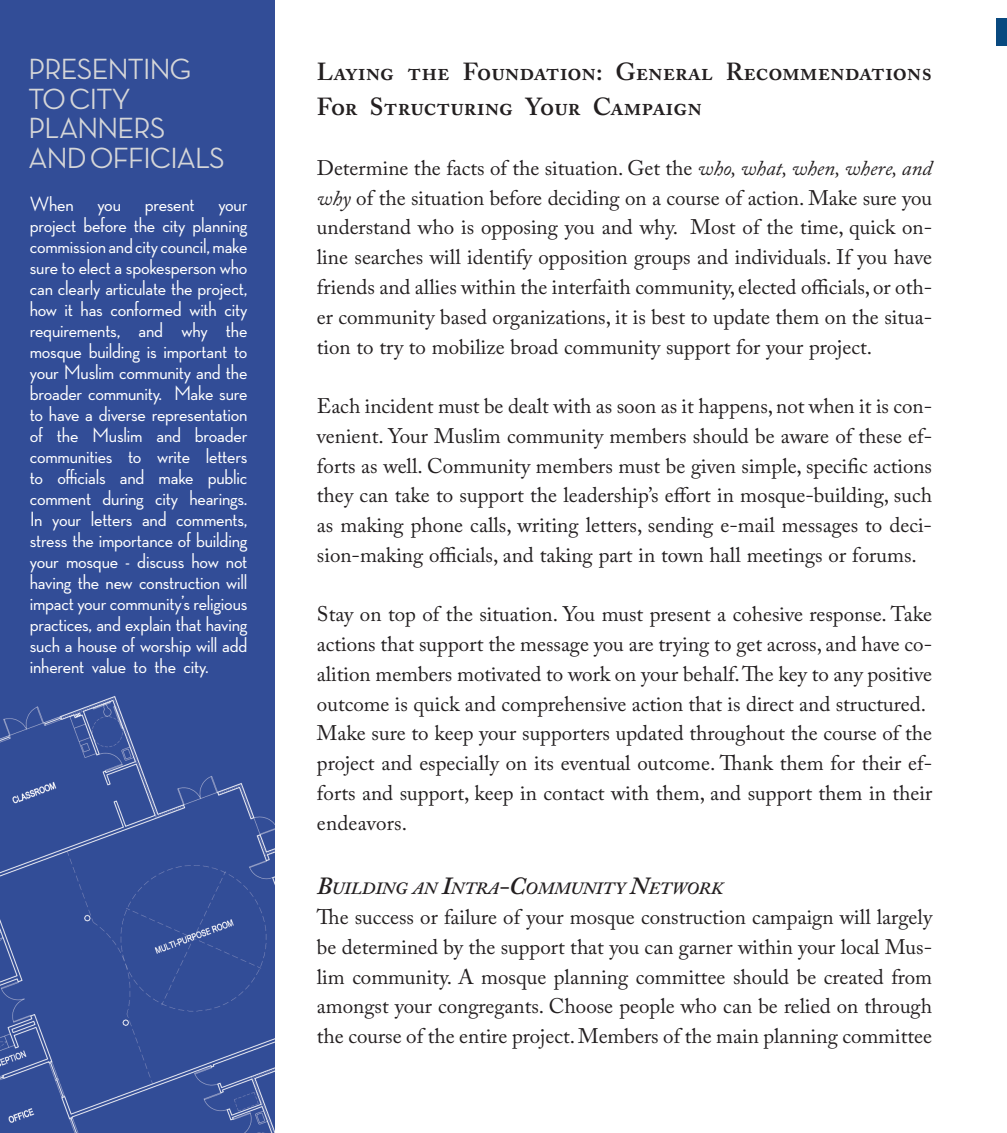
<style>
.page{position:relative;width:1007px;height:1133px;background:#fff}
.page>*{position:absolute;margin:0;border:0;box-sizing:border-box;transform-origin:0 0}
.t1{font:500 29.75px/29.8px "Neutra Disp";letter-spacing:-.025em;color:#d5d6d8}
.t2{font:600 24.5px/35px "Adobe Caslon Pro";color:#231f20}
.t3{font:21px/29.8px "Adobe Caslon Pro";color:#231f20;text-align:justify}
.t4{font:500 21px/21px "Neutra Disp";letter-spacing:-.01em;color:#fff;text-align:justify}
.t5{font:italic 600 17.15px "Adobe Caslon Pro";color:#231f20}
.s1{font-style:italic}
.s2{font-size:24.5px}
</style>
<div class="page">
<div style="left:996px;top:18px;width:11px;height:28px;background:#09497f"></div>
<div style="left:0;top:0;width:274px;height:1133px;background:#324d97"></div>
<h1 class="t1" style="left:29px;top:54px;width:198px">Presenting to City<br>Planners and Officials</h1>
<p class="t4" style="left:30px;top:193px;width:219px">When you present your project before the city planning commission and city council, make sure to elect a spokesperson who can clearly articulate the project, how it has conformed with city requirements, and why the mosque building is important to your Muslim community and the broader community. Make sure to have a diverse representation of the Muslim and broader communities to write letters to officials and make public comment during city hearings.<br>I n your letters and comments, stress the importance of building your mosque - discuss how not having the new construction will impact your community’s religious practices, and explain that having such a house of worship will add inherent value to the city.</p>
<p class="t2" style="left:317px;top:54px;width:617px">Laying the Foundation: General Recommendations<br>For Structuring Your Campaign</p>
<p class="t3" style="left:317px;top:153px;width:617px">Determine the facts of the situation. Get the <span class="s1">who, what, when, where, and why</span> of the situation before deciding on a course of action. Make sure you understand who is opposing you and why. Most of the time, quick on&shy;line searches will identify opposition groups and individuals. If you have friends and allies within the interfaith community, elected officials, or oth&shy;er community based organizations, it is best to update them on the situa&shy;tion to try to mobilize broad community support for your project.</p>
<p class="t3" style="left:317px;top:391px;width:617px">Each incident must be dealt with as soon as it happens, not when it is con&shy;venient. Your Muslim community members should be aware of these ef&shy;forts as well. Community members must be given simple, specific actions they can take to support the leadership’s effort in mosque-building, such as making phone calls, writing letters, sending e-mail messages to deci&shy;sion-making officials, and taking part in town hall meetings or forums.</p>
<p class="t3" style="left:317px;top:599px;width:617px;text-align:left">Stay on top of the situation. You must present a cohesive response. Take actions that support the message you are trying to get across, and have co&shy;alition members motivated to work on your behalf. The key to any positive outcome is quick and comprehensive action that is direct and structured.<br>Make sure to keep your supporters updated throughout the course of the project and especially on its eventual outcome. Thank them for their ef&shy;forts and support, keep in contact with them, and support them in their endeavors.</p>
<p class="t5" style="left:317px;top:878px;width:408px"><span class="s2">B</span>UILDING AN <span class="s2">I</span>NTRA<span class="s2">-C</span>OMMUNITY <span class="s2">N</span>ETWORK</p>
<p class="t3" style="left:317px;top:902px;width:617px">The success or failure of your mosque construction campaign will largely be determined by the support that you can garner within your local Mus&shy;lim community. A mosque planning committee should be created from amongst your congregants. Choose people who can be relied on through the course of the entire project. Members of the main planning committee</p>
</div>
